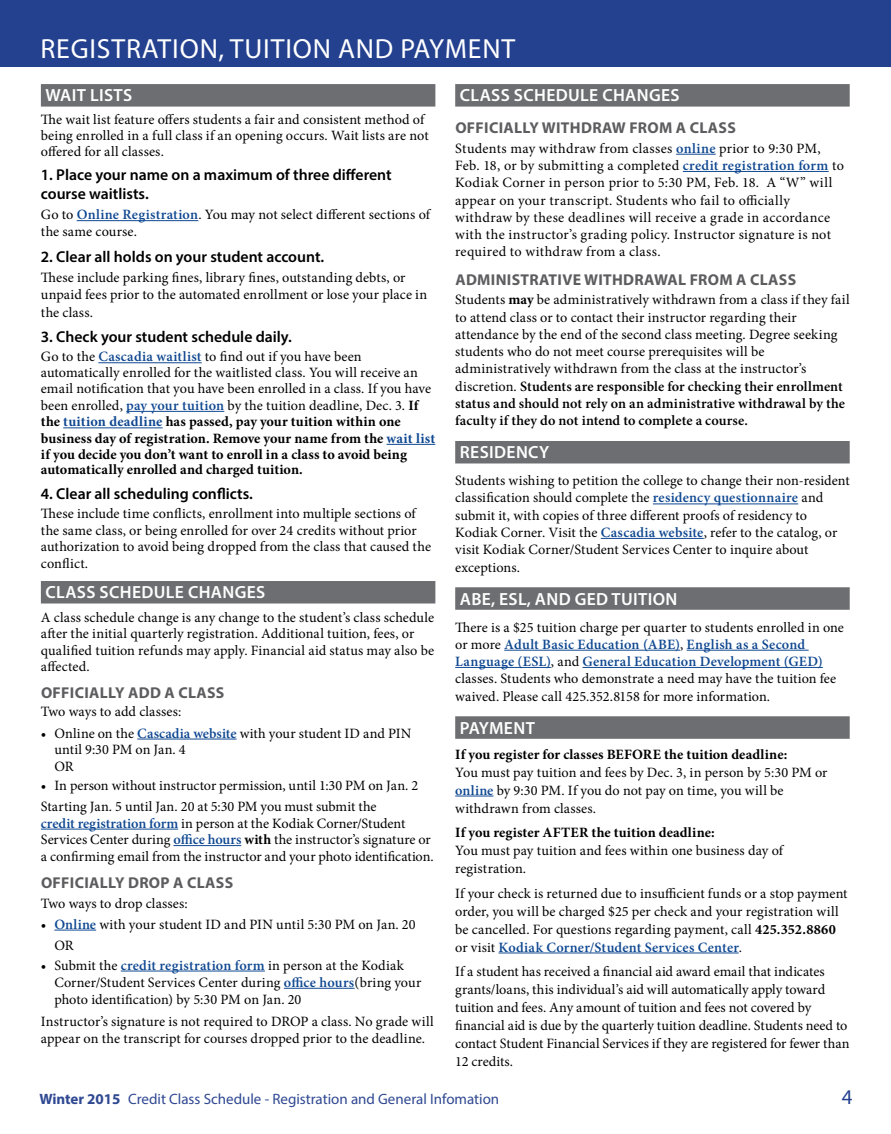
<style>
.page{position:relative;width:891px;height:1134px;background:#fff}
.page>*{position:absolute;margin:0;border:0;box-sizing:border-box;transform-origin:0 0}
.t1{font:27.75px "Myriad Pro";letter-spacing:.03em;color:#fff}
.t2{font:21px "Myriad Pro";color:#24418f}
.t3{font:600 17.7px "Myriad Pro";letter-spacing:.02em;color:#fff}
.t4{font:600 15.75px/19px "Myriad Pro";color:#000}
.t5{font:700 15.75px "Myriad Pro";letter-spacing:.02em;color:#5d5d60}
.t6{font:15px "Myriad Pro";color:#2f4892}
.t7{font:14.25px/17.2px "Minion Pro";letter-spacing:.01em;color:#000}
.t8{font:700 14.25px/16px "Minion Pro";letter-spacing:.005em;color:#000}
.s1{font-weight:600;color:#0f4891}
.s2{font-weight:400}
.s3{color:#0f4891}
.s4{font-weight:700}
.s5{font-weight:600}
</style>
<div class="page">
<div style="left:0;top:0;width:891px;height:67px;background:#24418f"></div>
<div style="left:41px;top:84px;width:394px;height:23px;background:#6d6e71"></div>
<hr style="left:77px;top:220px;width:121px;height:1px;background:#0f4891">
<hr style="left:98px;top:362px;width:104px;height:1px;background:#0f4891">
<hr style="left:126px;top:411px;width:98px;height:1px;background:#0f4891">
<hr style="left:63px;top:428px;width:100px;height:1px;background:#0f4891">
<hr style="left:387px;top:444px;width:48px;height:1px;background:#0f4891">
<div style="left:41px;top:581px;width:394px;height:23px;background:#6d6e71"></div>
<hr style="left:137px;top:739px;width:100px;height:1px;background:#0f4891">
<hr style="left:41px;top:829px;width:137px;height:1px;background:#0f4891">
<hr style="left:173px;top:845px;width:68px;height:1px;background:#0f4891">
<hr style="left:54px;top:930px;width:42px;height:1px;background:#0f4891">
<hr style="left:121px;top:971px;width:144px;height:1px;background:#0f4891">
<hr style="left:284px;top:988px;width:71px;height:1px;background:#0f4891">
<div style="left:455px;top:84px;width:395px;height:23px;background:#6d6e71"></div>
<hr style="left:676px;top:154px;width:40px;height:1px;background:#0f4891">
<hr style="left:683px;top:171px;width:146px;height:1px;background:#0f4891">
<div style="left:455px;top:441px;width:395px;height:22px;background:#6d6e71"></div>
<hr style="left:653px;top:504px;width:145px;height:1px;background:#0f4891">
<hr style="left:601px;top:538px;width:103px;height:1px;background:#0f4891">
<div style="left:455px;top:587px;width:395px;height:23px;background:#6d6e71"></div>
<hr style="left:504px;top:650px;width:176px;height:1px;background:#0f4891">
<hr style="left:687px;top:650px;width:122px;height:1px;background:#0f4891">
<hr style="left:455px;top:667px;width:96px;height:1px;background:#0f4891">
<hr style="left:583px;top:667px;width:240px;height:1px;background:#0f4891">
<div style="left:455px;top:716px;width:395px;height:23px;background:#6d6e71"></div>
<hr style="left:455px;top:796px;width:38px;height:1px;background:#0f4891">
<hr style="left:499px;top:953px;width:240px;height:1px;background:#0f4891">
<h1 class="t1" style="left:40px;top:31px;width:476px">REGISTRATION, TUITION AND PAYMENT</h1>
<p class="t3" style="left:46px;top:84px;width:88px">WAIT LISTS</p>
<p class="t7" style="left:41px;top:112px;width:389px;line-height:15.8px">The wait list feature offers students a fair and consistent method of being enrolled in a full class if an opening occurs. Wait lists are not offered for all classes.</p>
<p class="t4" style="left:41px;top:165px;width:352px">1. Place your name on a maximum of three different course waitlists.</p>
<p class="t7" style="left:41px;top:206px;width:391px">Go to <span class="s1">Online Registration</span>. You may not select different sections of the same course.</p>
<p class="t4" style="left:41px;top:247px;width:285px">2. Clear all holds on your student account.</p>
<p class="t7" style="left:41px;top:269px;width:388px">These include parking fines, library fines, outstanding debts, or unpaid fees prior to the automated enrollment or lose your place in the class.</p>
<p class="t4" style="left:41px;top:327px;width:253px">3. Check your student schedule daily.</p>
<p class="t7" style="left:41px;top:349px;width:392px;line-height:15.8px">Go to the <span class="s1">Cascadia waitlist</span> to find out if you have been automatically enrolled for the waitlisted class. You will receive an email notification that you have been enrolled in a class. If you have</p>
<p class="t8" style="left:41px;top:397px;width:396px"><span class="s2">been enrolled,</span> <span class="s1">pay your tuition</span> <span class="s2">by the tuition deadline, Dec. 3.</span> If the <span class="s3">tuition deadline</span> has passed, pay your tuition within one business day of registration. Remove your name from the <span class="s3">wait list </span>if you decide you don’t want to enroll in a class to avoid being automatically enrolled and charged tuition.</p>
<p class="t4" style="left:41px;top:484px;width:213px">4. Clear all scheduling conflicts.</p>
<p class="t7" style="left:41px;top:505px;width:392px;line-height:16.5px">These include time conflicts, enrollment into multiple sections of the same class, or being enrolled for over 24 credits without prior authorization to avoid being dropped from the class that caused the conflict.</p>
<p class="t3" style="left:46px;top:581px;width:221px">CLASS SCHEDULE CHANGES</p>
<p class="t7" style="left:41px;top:609px;width:395px;line-height:16.5px">A class schedule change is any change to the student’s class schedule after the initial quarterly registration. Additional tuition, fees, or qualified tuition refunds may apply. Financial aid status may also be affected.</p>
<p class="t5" style="left:41px;top:683px;width:185px">OFFICIALLY ADD A CLASS</p>
<p class="t7" style="left:41px;top:703px;width:142px">Two ways to add classes:</p>
<p class="t7" style="left:54px;top:725px;width:359px;line-height:16.5px;text-indent:-13px">• Online on the <span class="s1">Cascadia website</span> with your student ID and PIN until 9:30 PM on Jan. 4<br>OR</p>
<p class="t7" style="left:41px;top:775px;width:379px;line-height:21.3px">• In person without instructor permission, until 1:30 PM on Jan. 2<br>Starting Jan. 5 until Jan. 20 at 5:30 PM you must submit the</p>
<p class="t7" style="left:41px;top:815px;width:394px;line-height:16.5px"><span class="s1">credit registration form</span> in person at the Kodiak Corner/Student<br>Services Center during <span class="s1">office hours</span> <span class="s4">with</span> the instructor’s signature or a confirming email from the instructor and your photo identification.</p>
<p class="t5" style="left:41px;top:872px;width:194px">OFFICIALLY DROP A CLASS</p>
<p class="t7" style="left:41px;top:895px;width:148px">Two ways to drop classes:</p>
<p class="t7" style="left:54px;top:914px;width:363px;line-height:21px;text-indent:-13px">• <span class="s1">Online</span> with your student ID and PIN until 5:30 PM on Jan. 20<br>OR</p>
<p class="t7" style="left:54px;top:956px;width:368px;text-indent:-13px">• Submit the <span class="s1">credit registration form</span> in person at the Kodiak<br>Corner/Student Services Center during <span class="s1">office hours</span>(bring your photo identification) by 5:30 PM on Jan. 20</p>
<p class="t7" style="left:41px;top:1013px;width:394px">Instructor’s signature is not required to DROP a class. No grade will appear on the transcript for courses dropped prior to the deadline.</p>
<p class="t3" style="left:460px;top:84px;width:221px">CLASS SCHEDULE CHANGES</p>
<p class="t5" style="left:455px;top:117px;width:282px">OFFICIALLY WITHDRAW FROM A CLASS</p>
<p class="t7" style="left:455px;top:140px;width:390px">Students may withdraw from classes <span class="s1">online</span> prior to 9:30 PM, Feb. 18, or by submitting a completed <span class="s1">credit registration form</span> to Kodiak Corner in person prior to 5:30 PM, Feb. 18. A “W” will appear on your transcript. Students who fail to officially withdraw by these deadlines will receive a grade in accordance with the instructor’s grading policy. Instructor signature is not required to withdraw from a class.</p>
<p class="t5" style="left:455px;top:269px;width:342px">ADMINISTRATIVE WITHDRAWAL FROM A CLASS</p>
<p class="t7" style="left:455px;top:291px;width:396px">Students <span class="s4">may</span> be administratively withdrawn from a class if they fail to attend class or to contact their instructor regarding their attendance by the end of the second class meeting. Degree seeking students who do not meet course prerequisites will be administratively withdrawn from the class at the instructor’s discretion. <span class="s5">Students are responsible for checking their enrollment status and should not rely on an administrative withdrawal by the faculty if they do not intend to complete a course.</span></p>
<p class="t3" style="left:460px;top:441px;width:91px">RESIDENCY</p>
<p class="t7" style="left:455px;top:472px;width:396px">Students wishing to petition the college to change their non-resident classification should complete the <span class="s1">residency questionnaire</span> and submit it, with copies of three different proofs of residency to Kodiak Corner. Visit the <span class="s1">Cascadia website</span>, refer to the catalog, or visit Kodiak Corner/Student Services Center to inquire about exceptions.</p>
<p class="t3" style="left:460px;top:587px;width:219px">ABE, ESL, AND GED TUITION</p>
<p class="t7" style="left:455px;top:618px;width:390px">There is a $25 tuition charge per quarter to students enrolled in one or more <span class="s1">Adult Basic Education (ABE)</span>, <span class="s1">English as a Second Language (ESL)</span>, and <span class="s1">General Education Development (GED) </span>classes. Students who demonstrate a need may have the tuition fee waived. Please call 425.352.8158 for more information.</p>
<p class="t3" style="left:460px;top:716px;width:77px">PAYMENT</p>
<p class="t8" style="left:455px;top:746px;width:334px">If you register for classes BEFORE the tuition deadline:</p>
<p class="t7" style="left:455px;top:763px;width:374px;line-height:18px">You must pay tuition and fees by Dec. 3, in person by 5:30 PM or <span class="s1">online</span> by 9:30 PM. If you do not pay on time, you will be withdrawn from classes.</p>
<p class="t8" style="left:455px;top:824px;width:261px">If you register AFTER the tuition deadline:</p>
<p class="t7" style="left:455px;top:842px;width:329px;line-height:18px">You must pay tuition and fees within one business day of registration.</p>
<p class="t7" style="left:455px;top:884px;width:394px;line-height:18px">If your check is returned due to insufficient funds or a stop payment order, you will be charged $25 per check and your registration will be cancelled. For questions regarding payment, call <span class="s4">425.352.8860 </span>or visit <span class="s1">Kodiak Corner/Student Services Center</span>.</p>
<p class="t7" style="left:455px;top:963px;width:396px;line-height:18px">If a student has received a financial aid award email that indicates grants/loans, this individual’s aid will automatically apply toward tuition and fees. Any amount of tuition and fees not covered by financial aid is due by the quarterly tuition deadline. Students need to contact Student Financial Services if they are registered for fewer than 12 credits.</p>
<p class="t6" style="left:40px;top:1090px;width:461px"><span class="s4">Winter 2015</span> Credit Class Schedule - Registration and General Infomation</p>
<h2 class="t2" style="left:842px;top:1084px;width:12px">4</h2>
</div>
